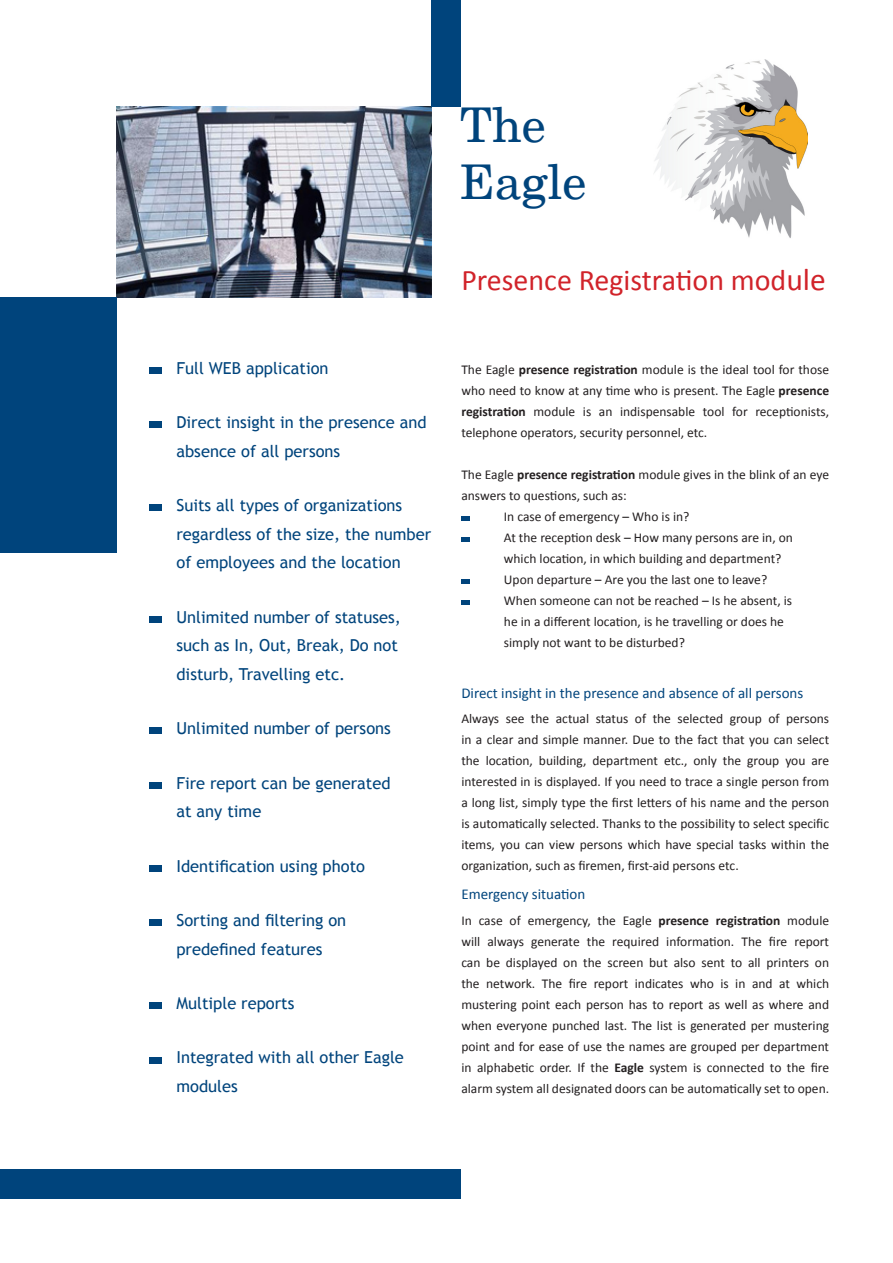
<style>
.page{position:relative;width:893px;height:1263px;background:#fff}
.page>*{position:absolute;margin:0;border:0;box-sizing:border-box;transform-origin:0 0}
.t1{font:48px/57.6px "New Century Schlbk";color:#00447c}
.t2{font:30px "Calibri";color:#d1232a}
.t3{font:16.5px/28.5px "Trebuchet MS";color:#00447c}
.t4{font:15px "Calibri";color:#00447c}
.t5{font:13.5px/21px "Calibri";color:#231f20;text-align:justify}
.s1{font-size:31.5px}
.s2{font-weight:700}
</style>
<div class="page">
<img style="left:117px;top:106px;width:315px;height:192px">
<div style="left:432px;top:0;width:29px;height:106px;background:#00447c"></div>
<div style="left:0;top:298px;width:117px;height:255px;background:#00447c"></div>
<div style="left:0;top:1169px;width:461px;height:30px;background:#00447c"></div>
<div style="left:149px;top:367px;width:13px;height:7px;background:#00447c"></div>
<div style="left:149px;top:421px;width:13px;height:7px;background:#00447c"></div>
<div style="left:149px;top:504px;width:13px;height:7px;background:#00447c"></div>
<div style="left:149px;top:616px;width:13px;height:7px;background:#00447c"></div>
<div style="left:149px;top:727px;width:13px;height:7px;background:#00447c"></div>
<div style="left:149px;top:782px;width:13px;height:7px;background:#00447c"></div>
<div style="left:149px;top:865px;width:13px;height:7px;background:#00447c"></div>
<div style="left:149px;top:919px;width:13px;height:7px;background:#00447c"></div>
<div style="left:149px;top:1002px;width:13px;height:7px;background:#00447c"></div>
<div style="left:149px;top:1056px;width:13px;height:7px;background:#00447c"></div>
<div style="left:461px;top:516px;width:9px;height:5px;background:#00447c"></div>
<div style="left:461px;top:537px;width:9px;height:5px;background:#00447c"></div>
<div style="left:461px;top:579px;width:9px;height:5px;background:#00447c"></div>
<div style="left:461px;top:600px;width:9px;height:5px;background:#00447c"></div>
<img style="left:654px;top:60px;width:153px;height:178px">
<p class="t3" style="left:176px;top:354px;width:154px">Full WEB application</p>
<p class="t3" style="left:176px;top:408px;width:252px">Direct insight in the presence and absence of all persons</p>
<p class="t3" style="left:176px;top:491px;width:256px">Suits all types of organizations regardless of the size, the number of employees and the location</p>
<p class="t3" style="left:176px;top:603px;width:226px">Unlimited number of statuses, such as In, Out, Break, Do not disturb, Travelling etc.</p>
<p class="t3" style="left:176px;top:714px;width:216px">Unlimited number of persons</p>
<p class="t3" style="left:176px;top:769px;width:216px">Fire report can be generated at any time</p>
<p class="t3" style="left:176px;top:852px;width:190px">Identification using photo</p>
<p class="t3" style="left:176px;top:906px;width:171px">Sorting and filtering on predefined features</p>
<p class="t3" style="left:176px;top:989px;width:119px">Multiple reports</p>
<p class="t3" style="left:176px;top:1043px;width:229px">Integrated with all other Eagle modules</p>
<p class="t1" style="left:460px;top:96px;width:128px">The<br>Eagle</p>
<p class="t2" style="left:461px;top:262px;width:366px">Presence Registration mod<span class="s1">ule</span></p>
<p class="t5" style="left:461px;top:358px;width:369px">The Eagle <span class="s2">presence registration</span> module is the ideal tool for those who need to know at any time who is present. The Eagle <span class="s2">presence registration</span> module is an indispensable tool for receptionists, telephone operators, security personnel, etc.</p>
<p class="t5" style="left:461px;top:463px;width:369px">The Eagle <span class="s2">presence registration</span> module gives in the blink of an eye answers to questions, such as:</p>
<p class="t5" style="left:504px;top:505px;width:187px">In case of emergency – Who is in?</p>
<p class="t5" style="left:504px;top:526px;width:291px">At the reception desk – How many persons are in, on which location, in which building and department?</p>
<p class="t5" style="left:504px;top:568px;width:265px">Upon departure – Are you the last one to leave?</p>
<p class="t5" style="left:504px;top:589px;width:290px;text-align:left">When someone can not be reached – Is he absent, is he in a different location, is he travelling or does he simply not want to be disturbed?</p>
<p class="t4" style="left:461px;top:683px;width:343px">Direct insight in the presence and absence of all persons</p>
<p class="t5" style="left:461px;top:707px;width:369px">Always see the actual status of the selected group of persons in a clear and simple manner. Due to the fact that you can select the location, building, department etc., only the group you are interested in is displayed. If you need to trace a single person from a long list, simply type the first letters of his name and the person is automatically selected. Thanks to the possibility to select specific items, you can view persons which have special tasks within the organization, such as firemen, first-aid persons etc.</p>
<p class="t4" style="left:461px;top:885px;width:125px">Emergency situation</p>
<p class="t5" style="left:461px;top:909px;width:369px">In case of emergency, the Eagle <span class="s2">presence registration</span> module will always generate the required information. The fire report can be displayed on the screen but also sent to all printers on the network. The fire report indicates who is in and at which mustering point each person has to report as well as where and when everyone punched last. The list is generated per mustering point and for ease of use the names are grouped per department in alphabetic order. If the <span class="s2">Eagle</span> system is connected to the fire alarm system all designated doors can be automatically set to open.</p>
</div>
